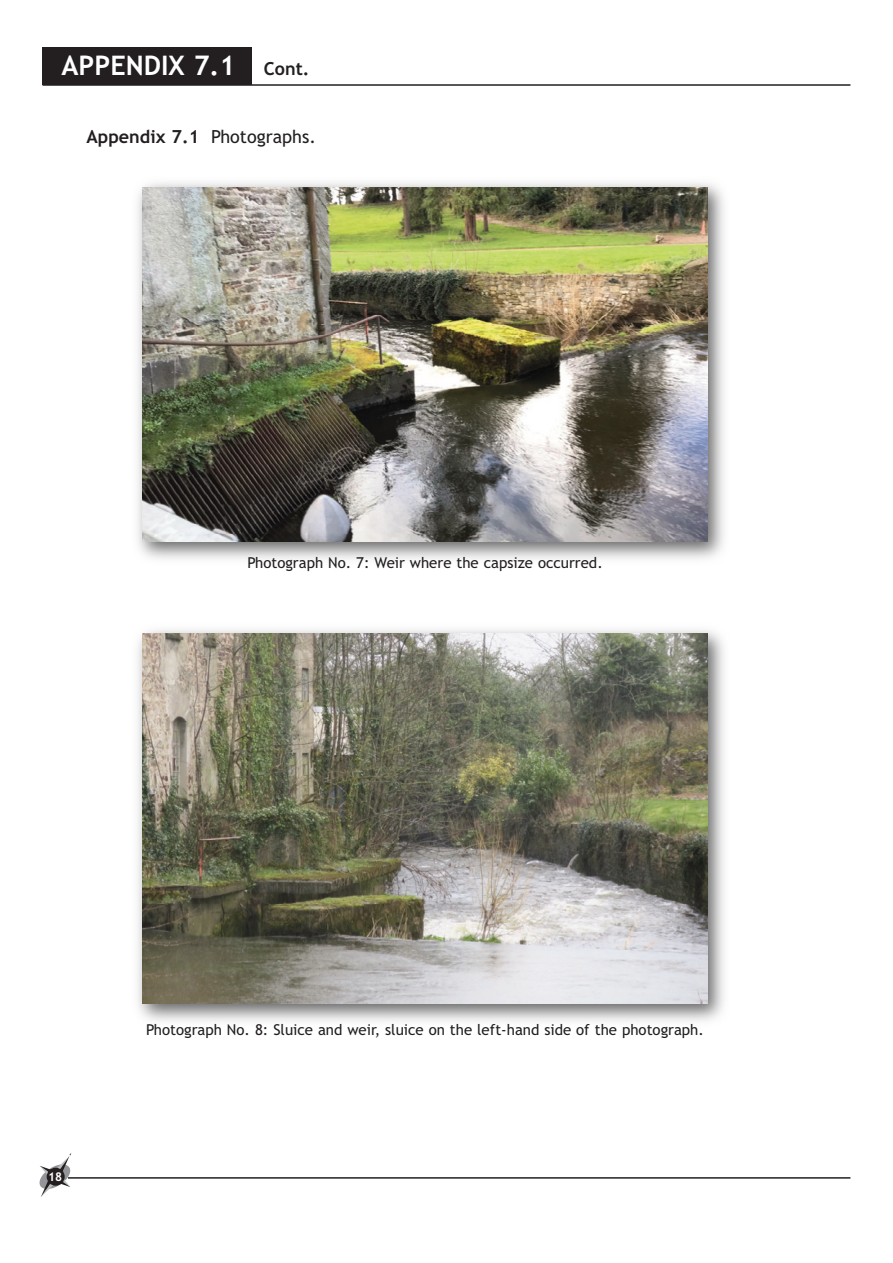
<style>
.page{position:relative;width:893px;height:1263px;background:#fff}
.page>*{position:absolute;margin:0;border:0;box-sizing:border-box;transform-origin:0 0}
.t1{font:700 27px "Trebuchet MS";color:#fff}
.t2{font:18px "Trebuchet MS";color:#231f20}
.t3{font:700 18px "Trebuchet MS";color:#231f20}
.t4{font:15px "Trebuchet MS";color:#231f20}
.t5{font:700 12px "Trebuchet MS";color:#fff}
.s1{font-weight:700}
</style>
<div class="page">
<hr style="left:43px;top:84px;width:807px;height:2px;background:#231f20">
<hr style="left:68px;top:1177px;width:782px;height:2px;background:#231f20">
<svg style="left:40px;top:1153px;width:31px;height:44px"></svg>
<div style="left:47px;top:1168px;width:18px;height:18px;background:#231f20;border-radius:50%"></div>
<div style="left:43px;top:47px;width:209px;height:38px;background:#231f20"></div>
<img style="left:137px;top:182px;width:587px;height:377px">
<img style="left:143px;top:187px;width:565px;height:355px">
<img style="left:137px;top:629px;width:587px;height:393px">
<img style="left:143px;top:633px;width:565px;height:371px">
<p class="t1" style="left:62px;top:55px;width:175px">APPENDIX 7.1</p>
<p class="t3" style="left:264px;top:61px;width:47px">Cont.</p>
<p class="t2" style="left:87px;top:130px;width:231px"><span class="s1">Appendix 7.1</span> Photographs.</p>
<p class="t4" style="left:248px;top:556px;width:357px">Photograph No. 7: Weir where the capsize occurred.</p>
<p class="t5" style="left:48px;top:1172px;width:16px">18</p>
<p class="t4" style="left:146px;top:1024px;width:559px">Photograph No. 8: Sluice and weir, sluice on the left-hand side of the photograph.</p>
</div>
